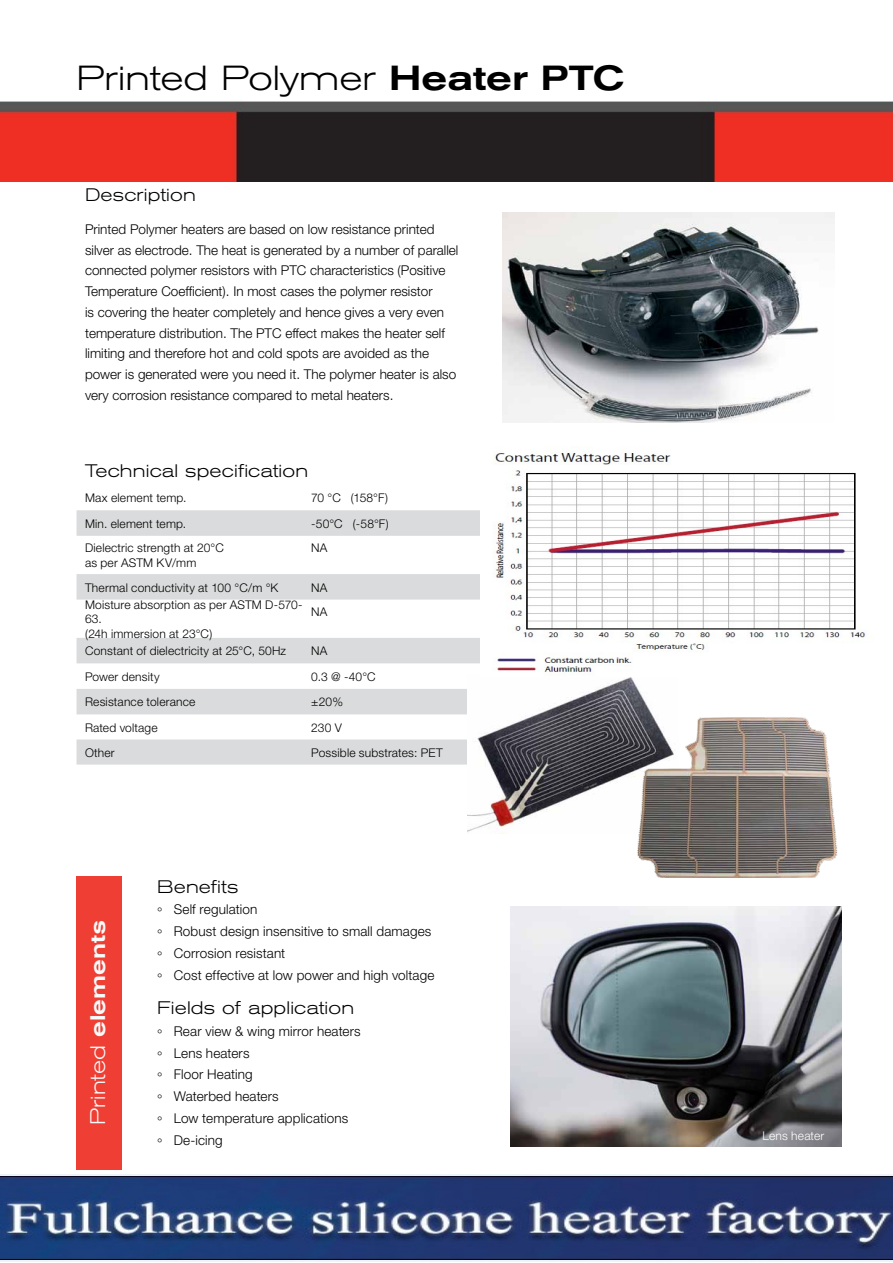
<style>
.page{position:relative;width:893px;height:1263px;background:#fff}
.page>*{position:absolute;margin:0;border:0;box-sizing:border-box;transform-origin:0 0}
.t1{font:300 expanded 34.5px "Akzidenz Grotesk BE";color:#000}
.t2{font:500 expanded 21px "Akzidenz Grotesk BE";color:#f8f9f9}
.t3{font:300 expanded 18px "Akzidenz Grotesk BE";letter-spacing:.01em;color:#000}
.t4{font:300 13.5px/21.8px "Helvetica Neue";color:#000}
.t5{font:300 12px/14.4px "Helvetica Neue";letter-spacing:.015em;color:#000}
.t6{font:300 12px "Helvetica Neue";letter-spacing:.015em;color:#fff}
.s1{font-weight:500}
.s2{font-weight:300}
</style>
<div class="page">
<div style="left:77px;top:876px;width:45px;height:293px;background:#ef3e33"></div>
<svg style="left:77px;top:510px;width:403px;height:255px"></svg>
<img style="left:511px;top:906px;width:331px;height:241px">
<img style="left:468px;top:674px;width:180px;height:160px">
<img style="left:502px;top:213px;width:333px;height:209px">
<img style="left:636px;top:707px;width:202px;height:170px">
<img style="left:0;top:101px;width:893px;height:80px">
<img style="left:0;top:1174px;width:893px;height:87px">
<img style="left:481px;top:451px;width:387px;height:225px">
<h1 class="t1" style="left:77px;top:58px;width:548px">Printed Polymer <span class="s1">Heater PTC</span></h1>
<h3 class="t3" style="left:85px;top:184px;width:112px">Description</h3>
<p class="t4" style="left:85px;top:219px;width:375px;line-height:20.7px">Printed Polymer heaters are based on low resistance printed silver as electrode. The heat is generated by a number of parallel connected polymer resistors with PTC characteristics (Positive Temperature Coefficient). In most cases the polymer resistor<br>is covering the heater completely and hence gives a very even temperature distribution. The PTC effect makes the heater self limiting and therefore hot and cold spots are avoided as the power is generated were you need it. The polymer heater is also very corrosion resistance compared to metal heaters.</p>
<h3 class="t3" style="left:85px;top:460px;width:225px">Technical specification</h3>
<p class="t5" style="left:85px;top:490px;width:103px">Max element temp.</p>
<p class="t5" style="left:311px;top:490px;width:78px">70 °C (158°F)</p>
<p class="t5" style="left:85px;top:516px;width:103px">Min. element temp.</p>
<p class="t5" style="left:311px;top:516px;width:79px">-50°C (-58°F)</p>
<p class="t5" style="left:85px;top:541px;width:140px">Dielectric strength at 20°C as per ASTM KV/mm</p>
<p class="t5" style="left:311px;top:541px;width:18px">NA</p>
<p class="t5" style="left:85px;top:580px;width:195px">Thermal conductivity at 100 °C/m °K</p>
<p class="t5" style="left:311px;top:580px;width:18px">NA</p>
<p class="t5" style="left:85px;top:597px;width:219px">Moisture absorption as per ASTM D-570-<br>63.<br>(24h immersion at 23°C)</p>
<p class="t5" style="left:311px;top:604px;width:18px">NA</p>
<p class="t5" style="left:85px;top:644px;width:203px">Constant of dielectricity at 25°C, 50Hz</p>
<p class="t5" style="left:311px;top:644px;width:18px">NA</p>
<p class="t5" style="left:85px;top:669px;width:76px">Power density</p>
<p class="t5" style="left:311px;top:669px;width:66px">0.3 @ -40°C</p>
<p class="t5" style="left:85px;top:695px;width:112px">Resistance tolerance</p>
<p class="t5" style="left:311px;top:695px;width:33px">±20%</p>
<p class="t5" style="left:85px;top:720px;width:74px">Rated voltage</p>
<p class="t5" style="left:311px;top:720px;width:32px">230 V</p>
<p class="t5" style="left:85px;top:745px;width:31px">Other</p>
<p class="t5" style="left:311px;top:745px;width:133px">Possible substrates: PET</p>
<h2 class="t2" style="left:86px;top:1125px;width:206px;rotate:-90deg"><span class="s2">Printed</span> elements</h2>
<h3 class="t3" style="left:157px;top:876px;width:83px">Benefits</h3>
<p class="t4" style="left:157px;top:898px;width:279px">° Self regulation<br>° Robust design insensitive to small damages ° Corrosion resistant<br>° Cost effective at low power and high voltage</p>
<h3 class="t3" style="left:157px;top:998px;width:198px">Fields of application</h3>
<p class="t4" style="left:157px;top:1020px;width:205px">° Rear view &amp; wing mirror heaters ° Lens heaters<br>° Floor Heating<br>° Waterbed heaters<br>° Low temperature applications<br>° De-icing</p>
<p class="t6" style="left:762px;top:1129px;width:63px">Lens heater</p>
</div>
